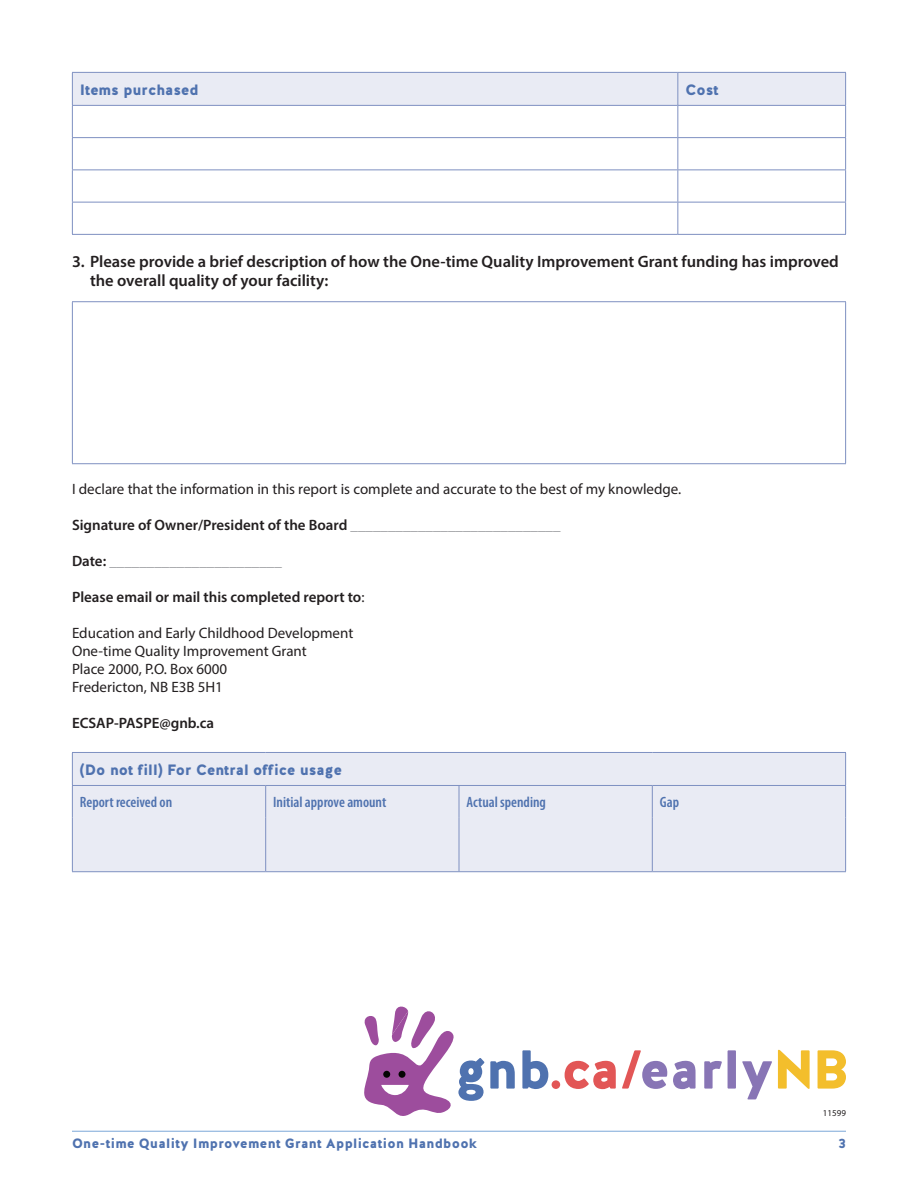
<style>
.page{position:relative;width:918px;height:1188px;background:#fff}
.page>*{position:absolute;margin:0;border:0;box-sizing:border-box;transform-origin:0 0}
.t1{font:600 16.5px/19.8px "Myriad Pro";color:#231f20}
.text{font:15px/18px "Myriad Pro";color:#231f20}
.text-2{font:600 15px "Myriad Pro";color:#231f20}
.table_text{font:600 condensed 15px "Myriad Pro";color:#4f72af}
.table_head{font:900 15px "Halis R";color:#4f72af}
.text-3{font:600 15px "Myriad Pro";color:#939598}
.t2{font:900 13.5px "Halis R";letter-spacing:.02em;color:#4f72af}
.t3{font:9px "Myriad Pro";color:#231f20}
.s1{color:#939598}
.s2{color:#231f20}
.s3{font-weight:400}
</style>
<div class="page">
<hr style="left:72px;top:1131px;width:774px;height:1px;background:#7ca7d8">
<div style="left:73px;top:73px;width:772px;height:32px;background:#e9ebf4"></div>
<hr style="left:677px;top:73px;width:1px;height:32px;background:#7e90c1">
<hr style="left:677px;top:106px;width:1px;height:31px;background:#7e90c1">
<hr style="left:72px;top:137px;width:606px;height:1px;background:#7e90c1">
<hr style="left:678px;top:137px;width:168px;height:1px;background:#7e90c1">
<hr style="left:677px;top:138px;width:1px;height:31px;background:#7e90c1">
<hr style="left:72px;top:169px;width:606px;height:1px;background:#7e90c1">
<hr style="left:678px;top:169px;width:168px;height:1px;background:#7e90c1">
<hr style="left:677px;top:170px;width:1px;height:32px;background:#7e90c1">
<hr style="left:72px;top:202px;width:606px;height:1px;background:#7e90c1">
<hr style="left:678px;top:202px;width:168px;height:1px;background:#7e90c1">
<hr style="left:677px;top:202px;width:1px;height:32px;background:#7e90c1">
<hr style="left:72px;top:106px;width:1px;height:31px;background:#7e90c1">
<hr style="left:845px;top:106px;width:1px;height:31px;background:#7e90c1">
<hr style="left:72px;top:138px;width:1px;height:31px;background:#7e90c1">
<hr style="left:845px;top:138px;width:1px;height:31px;background:#7e90c1">
<hr style="left:72px;top:170px;width:1px;height:32px;background:#7e90c1">
<hr style="left:845px;top:170px;width:1px;height:32px;background:#7e90c1">
<hr style="left:72px;top:202px;width:1px;height:32px;background:#7e90c1">
<hr style="left:845px;top:202px;width:1px;height:32px;background:#7e90c1">
<hr style="left:72px;top:234px;width:606px;height:1px;background:#7e90c1">
<hr style="left:678px;top:234px;width:168px;height:1px;background:#7e90c1">
<hr style="left:72px;top:72px;width:606px;height:1px;background:#7e90c1">
<hr style="left:72px;top:73px;width:1px;height:32px;background:#7e90c1">
<hr style="left:678px;top:72px;width:168px;height:1px;background:#7e90c1">
<hr style="left:845px;top:73px;width:1px;height:32px;background:#7e90c1">
<hr style="left:72px;top:105px;width:606px;height:1px;background:#7e90c1">
<hr style="left:678px;top:105px;width:168px;height:1px;background:#7e90c1">
<hr style="left:72px;top:301px;width:774px;height:1px;background:#7e90c1">
<hr style="left:72px;top:302px;width:1px;height:161px;background:#7e90c1">
<hr style="left:845px;top:302px;width:1px;height:161px;background:#7e90c1">
<hr style="left:72px;top:463px;width:774px;height:1px;background:#7e90c1">
<div style="left:73px;top:753px;width:772px;height:118px;background:#e9ebf4"></div>
<hr style="left:265px;top:786px;width:1px;height:32px;background:#7e90c1">
<hr style="left:459px;top:786px;width:1px;height:32px;background:#7e90c1">
<hr style="left:265px;top:818px;width:1px;height:53px;background:#7e90c1">
<hr style="left:459px;top:818px;width:1px;height:53px;background:#7e90c1">
<hr style="left:72px;top:871px;width:194px;height:1px;background:#7e90c1">
<hr style="left:266px;top:871px;width:193px;height:1px;background:#7e90c1">
<hr style="left:459px;top:871px;width:193px;height:1px;background:#7e90c1">
<hr style="left:652px;top:871px;width:194px;height:1px;background:#7e90c1">
<hr style="left:652px;top:786px;width:1px;height:32px;background:#7e90c1">
<hr style="left:652px;top:818px;width:1px;height:53px;background:#7e90c1">
<hr style="left:72px;top:786px;width:1px;height:32px;background:#7e90c1">
<hr style="left:845px;top:786px;width:1px;height:32px;background:#7e90c1">
<hr style="left:72px;top:818px;width:1px;height:53px;background:#7e90c1">
<hr style="left:845px;top:818px;width:1px;height:53px;background:#7e90c1">
<hr style="left:72px;top:752px;width:194px;height:1px;background:#7e90c1">
<hr style="left:72px;top:753px;width:1px;height:32px;background:#7e90c1">
<hr style="left:266px;top:752px;width:193px;height:1px;background:#7e90c1">
<hr style="left:459px;top:752px;width:193px;height:1px;background:#7e90c1">
<hr style="left:652px;top:752px;width:194px;height:1px;background:#7e90c1">
<hr style="left:845px;top:753px;width:1px;height:32px;background:#7e90c1">
<hr style="left:72px;top:785px;width:194px;height:1px;background:#7e90c1">
<hr style="left:266px;top:785px;width:193px;height:1px;background:#7e90c1">
<hr style="left:459px;top:785px;width:193px;height:1px;background:#7e90c1">
<hr style="left:652px;top:785px;width:194px;height:1px;background:#7e90c1">
<svg style="left:490px;top:1061px;width:25px;height:28px"></svg>
<svg style="left:522px;top:1050px;width:26px;height:39px"></svg>
<svg style="left:565px;top:1061px;width:51px;height:28px"></svg>
<svg style="left:622px;top:1050px;width:45px;height:39px"></svg>
<svg style="left:673px;top:1061px;width:23px;height:28px"></svg>
<svg style="left:704px;top:1061px;width:18px;height:28px"></svg>
<div style="left:728px;top:1050px;width:8px;height:39px;background:#8875b5"></div>
<svg style="left:742px;top:1061px;width:30px;height:38px"></svg>
<svg style="left:778px;top:1050px;width:32px;height:39px"></svg>
<svg style="left:818px;top:1050px;width:28px;height:39px"></svg>
<svg style="left:364px;top:1007px;width:120px;height:109px"></svg>
<div style="left:552px;top:1080px;width:8px;height:9px;background:#e25656;border-radius:50%"></div>
<p class="table_head" style="left:80px;top:80px;width:120px">Items purchased</p>
<p class="table_head" style="left:685px;top:80px;width:35px">Cost</p>
<p class="t1" style="left:90px;top:251px;width:750px;text-indent:-18px">3. Please provide a brief description of how the One-time Quality Improvement Grant funding has improved the overall quality of your facility:</p>
<p class="text" style="left:72px;top:480px;width:611px">I declare that the information in this report is complete and accurate to the best of my knowledge.</p>
<p class="text-2" style="left:72px;top:516px;width:490px">Signature of Owner/President of the Board <span class="s1">____________________________</span></p>
<p class="text-3" style="left:72px;top:552px;width:211px"><span class="s2">Date:</span> _______________________</p>
<p class="text-2" style="left:72px;top:588px;width:294px">Please email or mail this completed report to<span class="s3">:</span></p>
<p class="text" style="left:72px;top:624px;width:283px">Education and Early Childhood Development<br>One-time Quality Improvement Grant<br>Place 2000, P.O. Box 6000<br>Fredericton, NB E3B 5H1</p>
<p class="text-2" style="left:72px;top:714px;width:144px">ECSAP-PASPE@gnb.ca</p>
<p class="table_head" style="left:80px;top:760px;width:264px">(Do not fill) For Central office usage</p>
<p class="table_text" style="left:80px;top:793px;width:94px">Report received on</p>
<p class="table_text" style="left:273px;top:793px;width:115px">Initial approve amount</p>
<p class="table_text" style="left:466px;top:793px;width:81px">Actual spending</p>
<p class="table_text" style="left:660px;top:793px;width:21px">Gap</p>
<p class="t3" style="left:823px;top:1107px;width:25px">11599</p>
<p class="t2" style="left:72px;top:1135px;width:407px">One-time Quality Improvement Grant Application Handbook</p>
<p class="t2" style="left:839px;top:1135px;width:9px">3</p>
</div>
